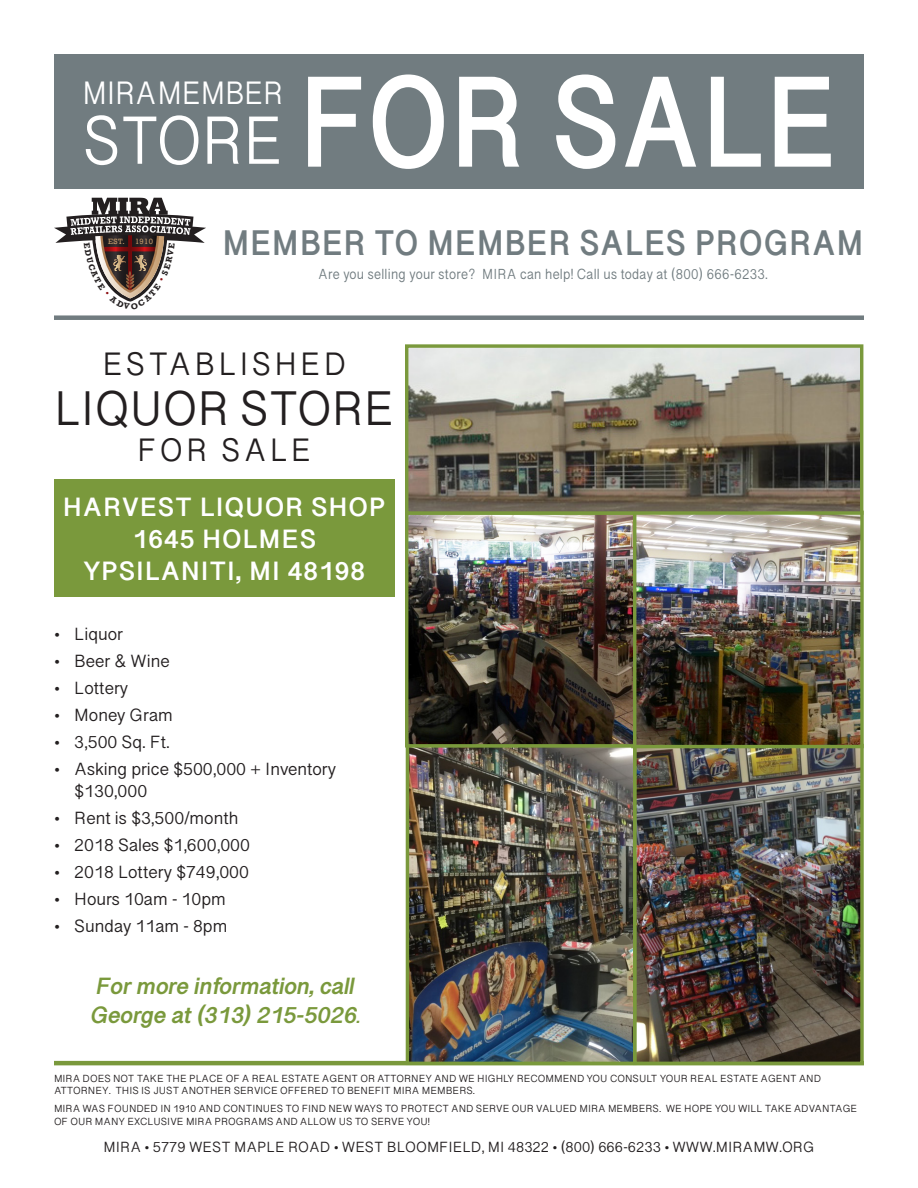
<style>
.page{position:relative;width:918px;height:1188px;background:#fff}
.page>*{position:absolute;margin:0;border:0;box-sizing:border-box;transform-origin:0 0}
.t1{font:700 132px "Devanagari Sangam MN";color:#fff;scale:.85 1}
.t2{font:69.3px "Devanagari Sangam MN";letter-spacing:-.015em;color:#fff;scale:.91 1}
.t3{font:49.5px "Devanagari Sangam MN";color:#231f20;scale:.96 1}
.t4{font:700 36.3px "Devanagari Sangam MN";letter-spacing:.02em;color:#717c80;scale:.91 1}
.t5{font:33px "Devanagari Sangam MN";letter-spacing:.1em;color:#231f20;scale:.96 1}
.t6{font:33px "Devanagari Sangam MN";letter-spacing:-.01em;color:#fff;scale:.91 1}
.Address_BOLD{font:700 27px "Devanagari Sangam MN";letter-spacing:.03em;color:#fff}
.For_more_info{font:italic 700 24px/28.8px "Devanagari Sangam MN";color:#7a993c}
.t7{font:18px/21.6px "Devanagari Sangam MN";color:#231f20}
.t8{font:15px "Devanagari Sangam MN";color:#231f20}
.t9{font:14.85px "Devanagari Sangam MN";letter-spacing:.02em;color:#717c80;scale:.91 1}
.t10{font:10.5px/12.6px "Devanagari Sangam MN";color:#231f20}
.t11{font:7.8px "Rockwell";letter-spacing:.05em;color:#c39a6b}
.s1{font-size:18px}
</style>
<div class="page">
<div style="left:54px;top:54px;width:810px;height:135px;background:#717c80"></div>
<div style="left:54px;top:315px;width:810px;height:5px;background:#717c80"></div>
<div style="left:54px;top:480px;width:341px;height:117px;background:#7a993c"></div>
<hr style="left:54px;top:1061px;width:810px;height:4px;background:#7a993c">
<img style="left:410px;top:748px;width:450px;height:313px">
<div style="left:633px;top:744px;width:231px;height:321px;border:3px solid #7a993c"></div>
<div style="left:406px;top:744px;width:230px;height:321px;border:3px solid #7a993c"></div>
<img style="left:636px;top:515px;width:224px;height:229px">
<div style="left:631px;top:511px;width:233px;height:237px;border:3px solid #7a993c"></div>
<img style="left:409px;top:515px;width:223px;height:229px">
<div style="left:405px;top:511px;width:231px;height:237px;border:3px solid #7a993c"></div>
<img style="left:409px;top:348px;width:450px;height:163px">
<div style="left:405px;top:344px;width:458px;height:171px;border:3px solid #7a993c"></div>
<svg style="left:54px;top:198px;width:152px;height:104px"></svg>
<p class="t6" style="left:82px;top:73px;width:222px">MIRA MEMBER</p>
<p class="t2" style="left:82px;top:99px;width:222px">STORE</p>
<p class="t1" style="left:298px;top:44px;width:636px">FOR SALE</p>
<p class="t11" style="left:108px;top:237px;width:18px">EST.</p>
<p class="t11" style="left:135px;top:237px;width:20px">1910</p>
<p class="t4" style="left:222px;top:221px;width:706px">MEMBER TO MEMBER SALES PROGRAM</p>
<p class="t9" style="left:318px;top:265px;width:496px">Are you selling your store? MIRA can help! Call us today at (800) 666-6233.</p>
<p class="t5" style="left:102px;top:345px;width:255px">ESTABLISHED</p>
<p class="t3" style="left:54px;top:379px;width:356px">LIQUOR STORE</p>
<p class="t5" style="left:137px;top:430px;width:183px">FOR SALE</p>
<p class="Address_BOLD" style="left:63px;top:490px;width:324px">HARVEST LIQUOR SHOP</p>
<p class="Address_BOLD" style="left:132px;top:523px;width:185px">1645 HOLMES</p>
<p class="Address_BOLD" style="left:83px;top:555px;width:283px">YPSILANITI, MI 48198</p>
<p class="t7" style="left:54px;top:623px;width:71px">• Liquor</p>
<p class="t7" style="left:54px;top:650px;width:117px">• Beer &amp; Wine</p>
<p class="t7" style="left:54px;top:677px;width:76px">• Lottery</p>
<p class="t7" style="left:54px;top:704px;width:120px">• Money Gram</p>
<p class="t7" style="left:54px;top:731px;width:117px">• 3,500 Sq. Ft.</p>
<p class="t7" style="left:74px;top:758px;width:263px;text-indent:-20px">• Asking price $500,000 + Inventory $130,000</p>
<p class="t7" style="left:54px;top:807px;width:186px">• Rent is $3,500/month</p>
<p class="t7" style="left:54px;top:834px;width:198px">• 2018 Sales $1,600,000</p>
<p class="t7" style="left:54px;top:861px;width:197px">• 2018 Lottery $749,000</p>
<p class="t7" style="left:54px;top:888px;width:173px">• Hours 10am - 10pm</p>
<p class="t7" style="left:54px;top:915px;width:175px">• Sunday 11am - 8pm</p>
<p class="For_more_info" style="left:89px;top:971px;width:277px">Formoreinformation,call<br>Georgeat(313)215-5026<span class="s1">.</span></p>
<p class="t10" style="left:54px;top:1072px;width:769px">MIRA DOES NOT TAKE THE PLACE OF A REAL ESTATE AGENT OR ATTORNEY AND WE HIGHLY RECOMMEND YOU CONSULT YOUR REAL ESTATE AGENT AND<br>ATTORNEY. THIS IS JUST ANOTHER SERVICE OFFERED TO BENEFIT MIRA MEMBERS.</p>
<p class="t10" style="left:54px;top:1102px;width:805px">MIRA WAS FOUNDED IN 1910 AND CONTINUES TO FIND NEW WAYS TO PROTECT AND SERVE OUR VALUED MIRA MEMBERS. WE HOPE YOU WILL TAKE ADVANTAGE<br>OF OUR MANY EXCLUSIVE MIRA PROGRAMS AND ALLOW US TO SERVE YOU!</p>
<p class="t8" style="left:104px;top:1138px;width:712px">MIRA • 5779 WEST MAPLE ROAD • WEST BLOOMFIELD, MI 48322 • (800) 666-6233 • WWW.MIRAMW.ORG</p>
</div>
